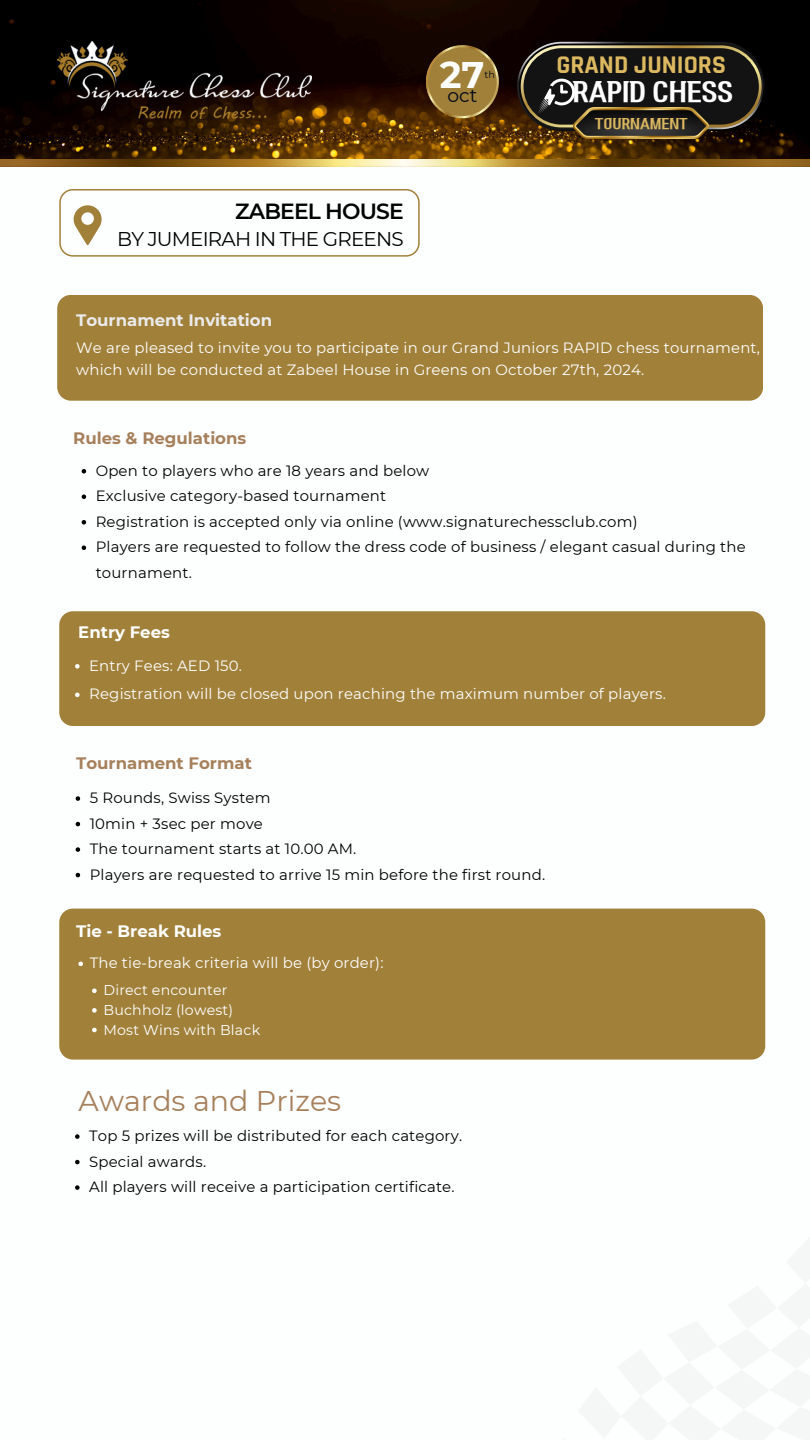
<style>
.page{position:relative;width:810px;height:1440px;background:#fff}
.page>*{position:absolute;margin:0;border:0;box-sizing:border-box;transform-origin:0 0}
.t1{font:700 37px "Montserrat";color:#fdfefe}
.t2{font:28.5px "Montserrat";color:#a6805b}
.t3{font:700 25.8px "Rajdhani";color:#dcb860}
.t4{font:22.6px "TT Trigger R";color:#fff}
.t5{font:600 21.9px "Montserrat";letter-spacing:-.04em;color:#000}
.t6{font:19.9px "Montserrat";letter-spacing:-.04em;color:#000}
.t7{font:18.7px "Montserrat";color:#000617}
.t8{font:700 16.6px "Montserrat";color:#a6805b}
.t9{font:700 16.6px "Montserrat";color:#fff}
.t10{font:700 16.6px "Montserrat";color:#ebebeb}
.t11{font:14.9px/25.5px "Montserrat";letter-spacing:.01em;color:#000}
.t12{font:14.9px/21.8px "Montserrat";letter-spacing:.01em;color:#fff}
.t13{font:14.2px "Montserrat";letter-spacing:.01em;color:#fff}
.t14{font:12px "TT Trigger R";color:#dcb860}
.t15{font:9.7px "Montserrat";color:#000617}
</style>
<div class="page">
<div style="left:57px;top:295px;width:706px;height:106px;background:#a1813a;border-radius:14px"></div>
<div style="left:59px;top:611px;width:706px;height:115px;background:#a1813a;border-radius:14px"></div>
<div style="left:59px;top:909px;width:706px;height:151px;background:#a1813a;border-radius:14px"></div>
<img style="left:0;top:0;width:810px;height:159px">
<img style="left:57px;top:42px;width:254px;height:76px">
<img style="left:0;top:159px;width:810px;height:8px">
<svg style="left:76px;top:796px;width:4px;height:5px"></svg>
<svg style="left:76px;top:822px;width:4px;height:4px"></svg>
<svg style="left:76px;top:847px;width:4px;height:5px"></svg>
<svg style="left:76px;top:873px;width:4px;height:4px"></svg>
<svg style="left:75px;top:664px;width:5px;height:5px"></svg>
<svg style="left:75px;top:693px;width:5px;height:4px"></svg>
<svg style="left:92px;top:989px;width:5px;height:4px"></svg>
<svg style="left:92px;top:1008px;width:5px;height:5px"></svg>
<svg style="left:92px;top:1028px;width:5px;height:4px"></svg>
<svg style="left:78px;top:962px;width:5px;height:4px"></svg>
<svg style="left:82px;top:469px;width:4px;height:5px"></svg>
<svg style="left:82px;top:495px;width:4px;height:4px"></svg>
<svg style="left:82px;top:520px;width:4px;height:5px"></svg>
<svg style="left:82px;top:546px;width:4px;height:4px"></svg>
<svg style="left:75px;top:1134px;width:5px;height:5px"></svg>
<svg style="left:75px;top:1160px;width:5px;height:4px"></svg>
<svg style="left:75px;top:1185px;width:5px;height:5px"></svg>
<svg style="left:59px;top:189px;width:361px;height:68px"></svg>
<svg style="left:517px;top:42px;width:248px;height:89px"></svg>
<svg style="left:519px;top:44px;width:244px;height:85px"></svg>
<svg style="left:521px;top:45px;width:241px;height:82px"></svg>
<div style="left:524px;top:48px;width:235px;height:77px;background:#131313;border-radius:38px"></div>
<img style="left:573px;top:107px;width:136px;height:31px">
<svg style="left:537px;top:79px;width:38px;height:36px"></svg>
<svg style="left:426px;top:45px;width:73px;height:73px;background:#8b6d32"></svg>
<p class="t1" style="left:440px;top:52px;width:46px">27</p>
<p class="t7" style="left:448px;top:84px;width:31px">oct</p>
<p class="t15" style="left:485px;top:68px;width:12px">th</p>
<p class="t5" style="left:235px;top:198px;width:170px">ZABEEL HOUSE</p>
<p class="t6" style="left:117px;top:226px;width:288px">BY JUMEIRAH IN THE GREENS</p>
<p class="t10" style="left:76px;top:310px;width:197px">Tournament Invitation</p>
<p class="t3" style="left:556px;top:49px;width:171px">GRAND JUNIORS</p>
<p class="t4" style="left:572px;top:80px;width:162px">RAPID CHESS</p>
<p class="t14" style="left:595px;top:117px;width:94px">TOURNAMENT</p>
<h4 class="t12" style="left:76px;top:337px;width:685px">We are pleased to invite you to participate in our Grand Juniors RAPID chess tournament, which will be conducted at Zabeel House in Greens on October 27th, 2024.</h4>
<p class="t8" style="left:73px;top:428px;width:175px">Rules &amp; Regulations</p>
<p class="t11" style="left:96px;top:458px;width:335px">Open to players who are 18 years and below</p>
<p class="t11" style="left:96px;top:483px;width:292px">Exclusive category-based tournament</p>
<p class="t11" style="left:96px;top:509px;width:543px">Registration is accepted only via online (www.signaturechessclub.com)</p>
<p class="t11" style="left:96px;top:534px;width:652px">Players are requested to follow the dress code of business / elegant casual during the tournament.</p>
<h1 class="t9" style="left:78px;top:622px;width:93px">Entry Fees</h1>
<p class="t12" style="left:89px;top:655px;width:154px">Entry Fees: AED 150.</p>
<p class="t12" style="left:89px;top:683px;width:578px">Registration will be closed upon reaching the maximum number of players.</p>
<p class="t8" style="left:76px;top:753px;width:177px">Tournament Format</p>
<p class="t11" style="left:90px;top:785px;width:182px">5 Rounds, Swiss System</p>
<p class="t11" style="left:90px;top:810px;width:175px">10min + 3sec per move</p>
<h6 class="t11" style="left:90px;top:836px;width:268px">The tournament starts at 10.00 AM.</h6>
<p class="t11" style="left:90px;top:861px;width:457px">Players are requested to arrive 15 min before the first round.</p>
<p class="t9" style="left:76px;top:920px;width:147px">Tie - Break Rules</p>
<p class="t12" style="left:90px;top:952px;width:295px">The tie-break criteria will be (by order):</p>
<p class="t13" style="left:103px;top:982px;width:126px">Direct encounter</p>
<p class="t13" style="left:103px;top:1001px;width:131px">Buchholz (lowest)</p>
<p class="t13" style="left:103px;top:1021px;width:158px">Most Wins with Black</p>
<p class="t2" style="left:79px;top:1083px;width:264px">Awards and Prizes</p>
<p class="t11" style="left:89px;top:1123px;width:375px">Top 5 prizes will be distributed for each category.</p>
<p class="t11" style="left:89px;top:1149px;width:119px">Special awards.</p>
<p class="t11" style="left:89px;top:1174px;width:367px">All players will receive a participation certificate.</p>
</div>
